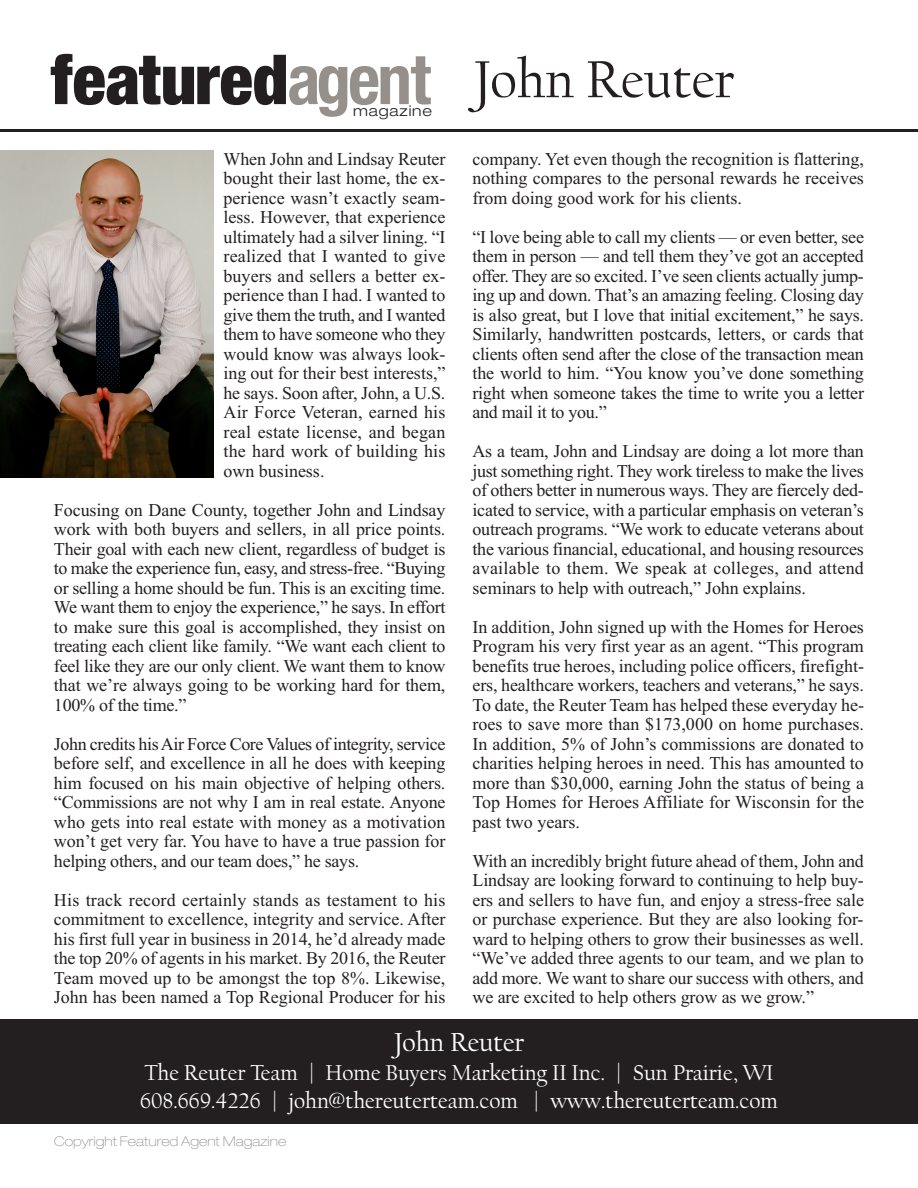
<style>
.page{position:relative;width:918px;height:1188px;background:#fff}
.page>*{position:absolute;margin:0;border:0;box-sizing:border-box;transform-origin:0 0}
.t1{font:900 condensed 69.15px "Helvetica Neue";color:#231f20}
.t2{font:54px "Californian";color:#231f20}
.t3{font:27px "Californian";color:#fff}
.t4{font:22.5px/28.5px "Californian";color:#fff}
.t5{font:18px/19.5px "Times New Roman";color:#231f20;text-align:justify}
.t6{font:300 expanded 14.85px "Helvetica Neue";letter-spacing:.06em;color:#231f20}
.t7{font:100 expanded 13.5px "Helvetica Neue";color:#939598}
.s1{font-weight:700;color:#95908b}
</style>
<div class="page">
<hr style="left:0;top:129px;width:918px;height:2px;background:#231f20">
<div style="left:0;top:1019px;width:918px;height:105px;background:#231f20"></div>
<img style="left:0;top:151px;width:213px;height:327px">
<h1 class="t1" style="left:51px;top:55px;width:382px">featured<span class="s1">agent</span></h1>
<p class="t6" style="left:353px;top:106px;width:81px">magazine</p>
<p class="t5" style="left:223px;top:149px;width:224px">When John and Lindsay Reuter bought their last home, the ex&shy;perience wasn’t exactly seam&shy;less. However, that experience ultimately had a silver lining. “I realized that I wanted to give buyers and sellers a better ex&shy;perience than I had. I wanted to give them the truth, and I wanted them to have someone who they would know was always look&shy;ing out for their best interests,” he says. Soon after, John, a U.S.<br>Air Force Veteran, earned his real estate license, and began the hard work of building his own business.</p>
<p class="t5" style="left:54px;top:500px;width:393px">Focusing on Dane County, together John and Lindsay work with both buyers and sellers, in all price points.<br>Their goal with each new client, regardless of budget is to make the experience fun, easy, and stress-free. “Buying or selling a home should be fun. This is an exciting time.<br>We want them to enjoy the experience,” he says. In effort to make sure this goal is accomplished, they insist on treating each client like family. “We want each client to feel like they are our only client. We want them to know that we’re always going to be working hard for them, 100% of the time.”</p>
<p class="t5" style="left:54px;top:734px;width:393px">John credits hisAir Force Core Values of integrity, service before self, and excellence in all he does with keeping him focused on his main objective of helping others. “Commissions are not why I am in real estate. Anyone who gets into real estate with money as a motivation won’t get very far. You have to have a true passion for helping others, and our team does,” he says.</p>
<p class="t5" style="left:54px;top:890px;width:393px">His track record certainly stands as testament to his commitment to excellence, integrity and service. After his first full year in business in 2014, he’d already made the top 20% of agents in his market. By 2016, the Reuter Team moved up to be amongst the top 8%. Likewise, John has been named a Top Regional Producer for his</p>
<h2 class="t2" style="left:472px;top:56px;width:263px">John Reuter</h2>
<p class="t5" style="left:472px;top:149px;width:393px">company. Yet even though the recognition is flattering, nothing compares to the personal rewards he receives from doing good work for his clients.</p>
<p class="t5" style="left:472px;top:227px;width:393px">“I love being able to call my clients — or even better, see them in person — and tell them they’ve got an accepted offer. They are so excited. I’ve seen clients actually jump&shy;ing up and down. That’s an amazing feeling. Closing day is also great, but I love that initial excitement,” he says.<br>Similarly, handwritten postcards, letters, or cards that clients often send after the close of the transaction mean the world to him. “You know you’ve done something right when someone takes the time to write you a letter and mail it to you.”</p>
<p class="t5" style="left:472px;top:441px;width:393px">As a team, John and Lindsay are doing a lot more than just something right. They work tireless to make the lives of others better in numerous ways. They are fiercely ded&shy;icated to service, with a particular emphasis on veteran’s outreach programs. “We work to educate veterans about the various financial, educational, and housing resources available to them. We speak at colleges, and attend seminars to help with outreach,” John explains.</p>
<p class="t5" style="left:472px;top:617px;width:393px">In addition, John signed up with the Homes for Heroes Program his very first year as an agent. “This program benefits true heroes, including police officers, firefight&shy;ers, healthcare workers, teachers and veterans,” he says.<br>To date, the Reuter Team has helped these everyday he&shy;roes to save more than $173,000 on home purchases.<br>In addition, 5% of John’s commissions are donated to charities helping heroes in need. This has amounted to more than $30,000, earning John the status of being a Top Homes for Heroes Affiliate for Wisconsin for the past two years.</p>
<p class="t5" style="left:472px;top:851px;width:393px">With an incredibly bright future ahead of them, John and Lindsay are looking forward to continuing to help buy&shy;ers and sellers to have fun, and enjoy a stress-free sale or purchase experience. But they are also looking for&shy;ward to helping others to grow their businesses as well. “We’ve added three agents to our team, and we plan to add more. We want to share our success with others, and we are excited to help others grow as we grow.”</p>
<h3 class="t3" style="left:394px;top:1031px;width:132px">John Reuter</h3>
<p class="t4" style="left:140px;top:1060px;width:639px">The Reuter Team | Home Buyers Marketing II Inc. | Sun Prairie, WI<br>608.669.4226 | john@thereuterteam.com | www.thereuterteam.com</p>
<p class="t7" style="left:54px;top:1136px;width:234px">Copyright Featured Agent Magazine</p>
</div>
